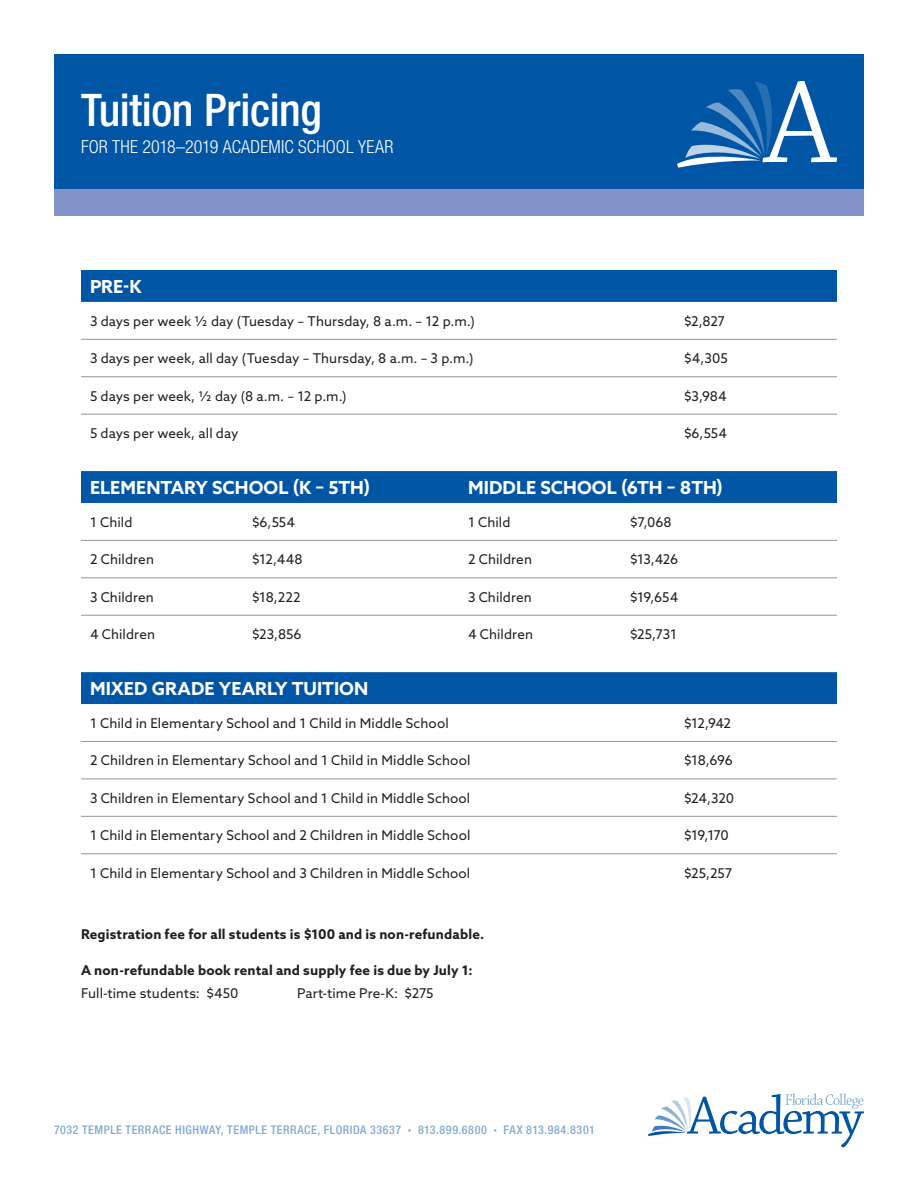
<style>
.page{position:relative;width:918px;height:1188px;background:#fff}
.page>*{position:absolute;margin:0;border:0;box-sizing:border-box;transform-origin:0 0}
.t1{font:500 condensed 45px "Helvetica Neue";letter-spacing:-.01em;color:#fff}
.Paragraph_Style_2{font:700 18px "Azo Sans";letter-spacing:.005em;color:#fff}
.t2{font:300 condensed 18px "Helvetica Neue";letter-spacing:.005em;color:#fff}
.Paragraph_Style_1{font:13.5px "Azo Sans";letter-spacing:.01em;color:#231f20}
.Paragraph_Style_1-2{font:700 13.5px/22.5px "Azo Sans";letter-spacing:.015em;color:#231f20}
.t3{font:500 condensed 12px "Helvetica Neue";letter-spacing:.05em;color:#0155a5}
.s1{font-weight:400}
.s2{font-size:7.2px}
</style>
<div class="page">
<div style="left:54px;top:54px;width:810px;height:135px;background:#0155a5"></div>
<div style="left:54px;top:189px;width:810px;height:27px;background:#8193c9"></div>
<svg style="left:648px;top:1093px;width:216px;height:54px"></svg>
<svg style="left:677px;top:81px;width:160px;height:87px"></svg>
<div style="left:81px;top:270px;width:756px;height:32px;background:#0155a5"></div>
<hr style="left:81px;top:339px;width:594px;height:1px;background:#939598">
<hr style="left:675px;top:339px;width:162px;height:1px;background:#939598">
<hr style="left:81px;top:376px;width:594px;height:1px;background:#939598">
<hr style="left:675px;top:376px;width:162px;height:1px;background:#939598">
<hr style="left:81px;top:414px;width:594px;height:1px;background:#939598">
<hr style="left:675px;top:414px;width:162px;height:1px;background:#939598">
<div style="left:81px;top:471px;width:756px;height:32px;background:#0155a5"></div>
<hr style="left:81px;top:540px;width:162px;height:1px;background:#939598">
<hr style="left:243px;top:540px;width:216px;height:1px;background:#939598">
<hr style="left:459px;top:540px;width:162px;height:1px;background:#939598">
<hr style="left:621px;top:540px;width:216px;height:1px;background:#939598">
<hr style="left:81px;top:577px;width:162px;height:1px;background:#939598">
<hr style="left:243px;top:577px;width:216px;height:1px;background:#939598">
<hr style="left:459px;top:577px;width:162px;height:1px;background:#939598">
<hr style="left:621px;top:577px;width:216px;height:1px;background:#939598">
<hr style="left:81px;top:615px;width:162px;height:1px;background:#939598">
<hr style="left:243px;top:615px;width:216px;height:1px;background:#939598">
<hr style="left:459px;top:615px;width:162px;height:1px;background:#939598">
<hr style="left:621px;top:615px;width:216px;height:1px;background:#939598">
<div style="left:81px;top:672px;width:756px;height:32px;background:#0155a5"></div>
<hr style="left:81px;top:741px;width:594px;height:1px;background:#939598">
<hr style="left:675px;top:741px;width:162px;height:1px;background:#939598">
<hr style="left:81px;top:779px;width:594px;height:1px;background:#939598">
<hr style="left:675px;top:779px;width:162px;height:1px;background:#939598">
<hr style="left:81px;top:816px;width:594px;height:1px;background:#939598">
<hr style="left:675px;top:816px;width:162px;height:1px;background:#939598">
<hr style="left:81px;top:853px;width:594px;height:1px;background:#939598">
<hr style="left:675px;top:853px;width:162px;height:1px;background:#939598">
<p class="t1" style="left:81px;top:83px;width:242px">Tuition Pricing</p>
<p class="t2" style="left:81px;top:136px;width:314px">FOR THE 2018–2019 ACADEMIC SCHOOL YEAR</p>
<p class="Paragraph_Style_2" style="left:90px;top:275px;width:53px">PRE-K</p>
<p class="Paragraph_Style_1" style="left:90px;top:312px;width:386px">3 days per week ½ day (Tuesday – Thursday, 8 a.m. – 12 p.m.)</p>
<p class="Paragraph_Style_1" style="left:684px;top:312px;width:43px">$2,827</p>
<p class="Paragraph_Style_1" style="left:90px;top:350px;width:385px">3 days per week, all day (Tuesday – Thursday, 8 a.m. – 3 p.m.)</p>
<p class="Paragraph_Style_1" style="left:684px;top:350px;width:45px">$4,305</p>
<p class="Paragraph_Style_1" style="left:90px;top:387px;width:258px">5 days per week, ½ day (8 a.m. – 12 p.m.)</p>
<p class="Paragraph_Style_1" style="left:684px;top:387px;width:44px">$3,984</p>
<p class="Paragraph_Style_1" style="left:90px;top:424px;width:150px">5 days per week, all day</p>
<p class="Paragraph_Style_1" style="left:684px;top:424px;width:45px">$6,554</p>
<p class="Paragraph_Style_2" style="left:90px;top:476px;width:282px">ELEMENTARY SCHOOL (K – 5TH)</p>
<p class="Paragraph_Style_2" style="left:468px;top:476px;width:257px">MIDDLE SCHOOL (6TH – 8TH)</p>
<p class="Paragraph_Style_1" style="left:90px;top:513px;width:44px">1 Child</p>
<p class="Paragraph_Style_1" style="left:252px;top:513px;width:45px">$6,554</p>
<p class="Paragraph_Style_1" style="left:468px;top:513px;width:44px">1 Child</p>
<p class="Paragraph_Style_1" style="left:630px;top:513px;width:43px">$7,068</p>
<p class="Paragraph_Style_1" style="left:90px;top:551px;width:66px">2 Children</p>
<p class="Paragraph_Style_1" style="left:252px;top:551px;width:52px">$12,448</p>
<p class="Paragraph_Style_1" style="left:468px;top:551px;width:66px">2 Children</p>
<p class="Paragraph_Style_1" style="left:630px;top:551px;width:50px">$13,426</p>
<p class="Paragraph_Style_1" style="left:90px;top:588px;width:65px">3 Children</p>
<p class="Paragraph_Style_1" style="left:252px;top:588px;width:50px">$18,222</p>
<p class="Paragraph_Style_1" style="left:468px;top:588px;width:65px">3 Children</p>
<p class="Paragraph_Style_1" style="left:630px;top:588px;width:50px">$19,654</p>
<p class="Paragraph_Style_1" style="left:90px;top:626px;width:67px">4 Children</p>
<p class="Paragraph_Style_1" style="left:252px;top:626px;width:51px">$23,856</p>
<p class="Paragraph_Style_1" style="left:468px;top:626px;width:67px">4 Children</p>
<p class="Paragraph_Style_1" style="left:630px;top:626px;width:48px">$25,731</p>
<p class="Paragraph_Style_2" style="left:90px;top:677px;width:280px">MIXED GRADE YEARLY TUITION</p>
<p class="Paragraph_Style_1" style="left:90px;top:714px;width:360px">1 Child in Elementary School and 1 Child in Middle School</p>
<p class="Paragraph_Style_1" style="left:684px;top:714px;width:49px">$12,942</p>
<p class="Paragraph_Style_1" style="left:90px;top:752px;width:382px">2 Children in Elementary School and 1 Child in Middle School</p>
<p class="Paragraph_Style_1" style="left:684px;top:752px;width:50px">$18,696</p>
<p class="Paragraph_Style_1" style="left:90px;top:789px;width:382px">3 Children in Elementary School and 1 Child in Middle School</p>
<p class="Paragraph_Style_1" style="left:684px;top:789px;width:52px">$24,320</p>
<p class="Paragraph_Style_1" style="left:90px;top:827px;width:382px">1 Child in Elementary School and 2 Children in Middle School</p>
<p class="Paragraph_Style_1" style="left:684px;top:827px;width:46px">$19,170</p>
<p class="Paragraph_Style_1" style="left:90px;top:864px;width:382px">1 Child in Elementary School and 3 Children in Middle School</p>
<p class="Paragraph_Style_1" style="left:684px;top:864px;width:50px">$25,257</p>
<p class="Paragraph_Style_1-2" style="left:81px;top:923px;width:405px">Registration fee for all students is $100 and is non-refundable.</p>
<p class="Paragraph_Style_1-2" style="left:81px;top:959px;width:393px">A non-refundable book rental and supply fee is due by July 1:<br><span class="s1">Full-time students: $450</span></p>
<p class="Paragraph_Style_1" style="left:297px;top:984px;width:138px">Part-time Pre-K: $275</p>
<p class="t3" style="left:54px;top:1123px;width:542px">7032 TEMPLE TERRACE HIGHWAY, TEMPLE TERRACE, FLORIDA 33637 <span class="s2">•</span> 813.899.6800 <span class="s2">•</span> FAX 813.984.8301</p>
</div>
